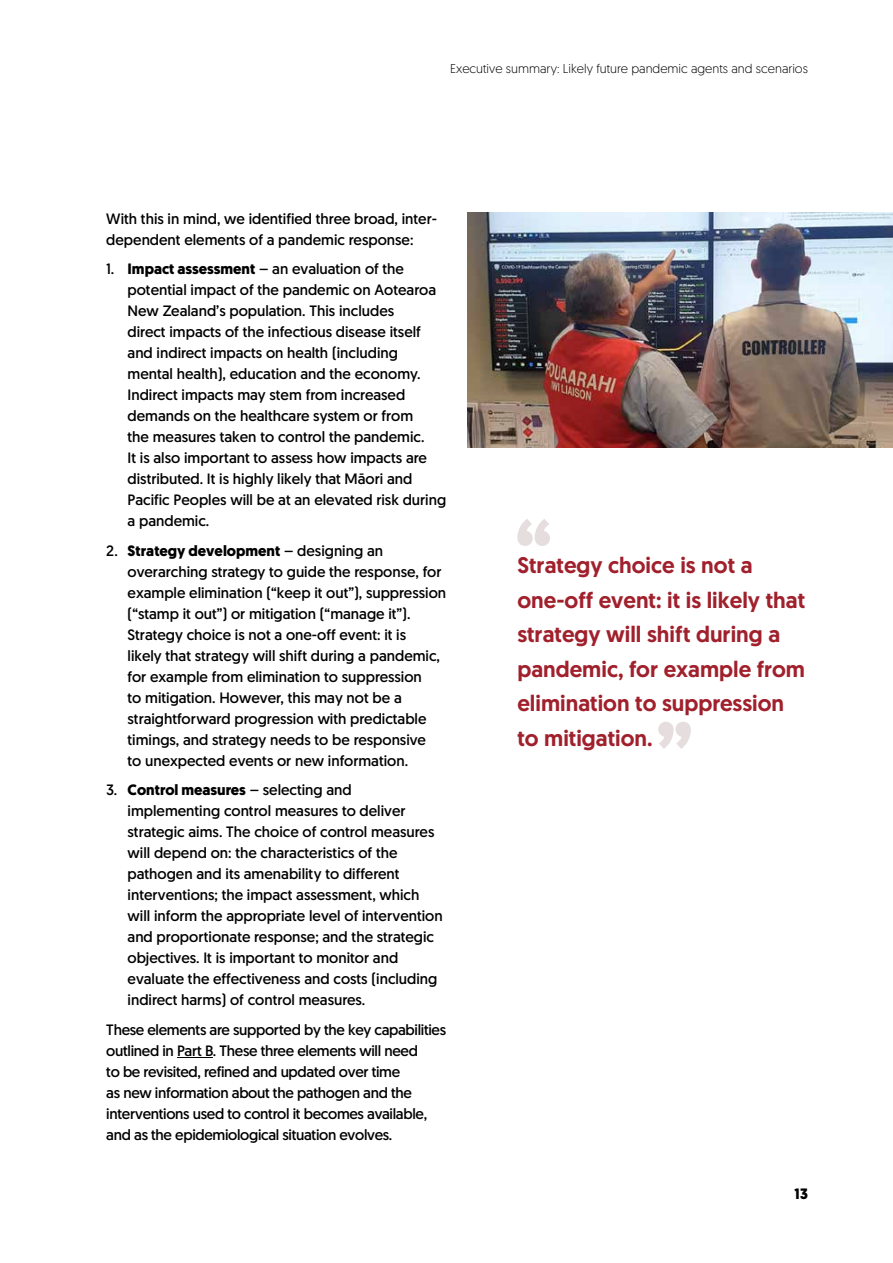
<style>
.page{position:relative;width:893px;height:1263px;background:#fff}
.page>*{position:absolute;margin:0;border:0;box-sizing:border-box;transform-origin:0 0}
.Pull_quote{font:500 22.5px/34.5px "Geomanist";color:#a0202c}
.Body{font:15px/21px "Geomanist";color:#000}
.Body-2{font:15px/21px "Geomanist";letter-spacing:-.02em;color:#000}
.t1{font:700 15px "Geomanist";color:#000}
.t2{font:300 12.75px "Geomanist";color:#000}
.s1{font-weight:700}
</style>
<div class="page">
<svg style="left:517px;top:519px;width:33px;height:27px"></svg>
<svg style="left:658px;top:722px;width:33px;height:27px"></svg>
<img style="left:468px;top:213px;width:425px;height:234px">
<hr style="left:177px;top:1057px;width:36px;height:1px;background:#000">
<p class="t2" style="left:450px;top:61px;width:359px">Executive summary: Likely future pandemic agents and scenarios</p>
<p class="Body" style="left:106px;top:208px;width:332px">With this in mind, we identified three broad, inter&shy;dependent elements of a pandemic response:</p>
<p class="Body" style="left:128px;top:258px;width:320px;text-indent:-21px">1. <span class="s1">Impact assessment</span> – an evaluation of the potential impact of the pandemic on Aotearoa New Zealand’s population. This includes<br>direct impacts of the infectious disease itself and indirect impacts on health (including mental health), education and the economy.<br>Indirect impacts may stem from increased demands on the healthcare system or from<br>the measures taken to control the pandemic.<br>It is also important to assess how impacts are distributed. It is highly likely that Māori and Pacific Peoples will be at an elevated risk during a pandemic.</p>
<p class="Body" style="left:128px;top:540px;width:320px;text-indent:-21px">2. <span class="s1">Strategy development</span> – designing an overarching strategy to guide the response, for example elimination (“keep it out”), suppression (“stamp it out”) or mitigation (“manage it”).<br>Strategy choice is not a one-off event: it is<br>likely that strategy will shift during a pandemic, for example from elimination to suppression<br>to mitigation. However, this may not be a straightforward progression with predictable timings, and strategy needs to be responsive<br>to unexpected events or new information.</p>
<p class="Body" style="left:128px;top:779px;width:317px;text-indent:-21px">3. <span class="s1">Control measures</span> – selecting and implementing control measures to deliver strategic aims. The choice of control measures will depend on: the characteristics of the pathogen and its amenability to different interventions; the impact assessment, which will inform the appropriate level of intervention and proportionate response; and the strategic objectives. It is important to monitor and evaluate the effectiveness and costs (including indirect harms) of control measures.</p>
<p class="Body-2" style="left:106px;top:1019px;width:341px">These elements are supported by the key capabilities outlined in Part B. These three elements will need<br>to be revisited, refined and updated over time<br>as new information about the pathogen and the interventions used to control it becomes available, and as the epidemiological situation evolves.</p>
<p class="Pull_quote" style="left:517px;top:548px;width:289px">Strategy choice is not a one-off event: it is likely that strategy will shift during a pandemic, for example from elimination to suppression to mitigation.</p>
<p class="t1" style="left:794px;top:1184px;width:15px">13</p>
</div>
